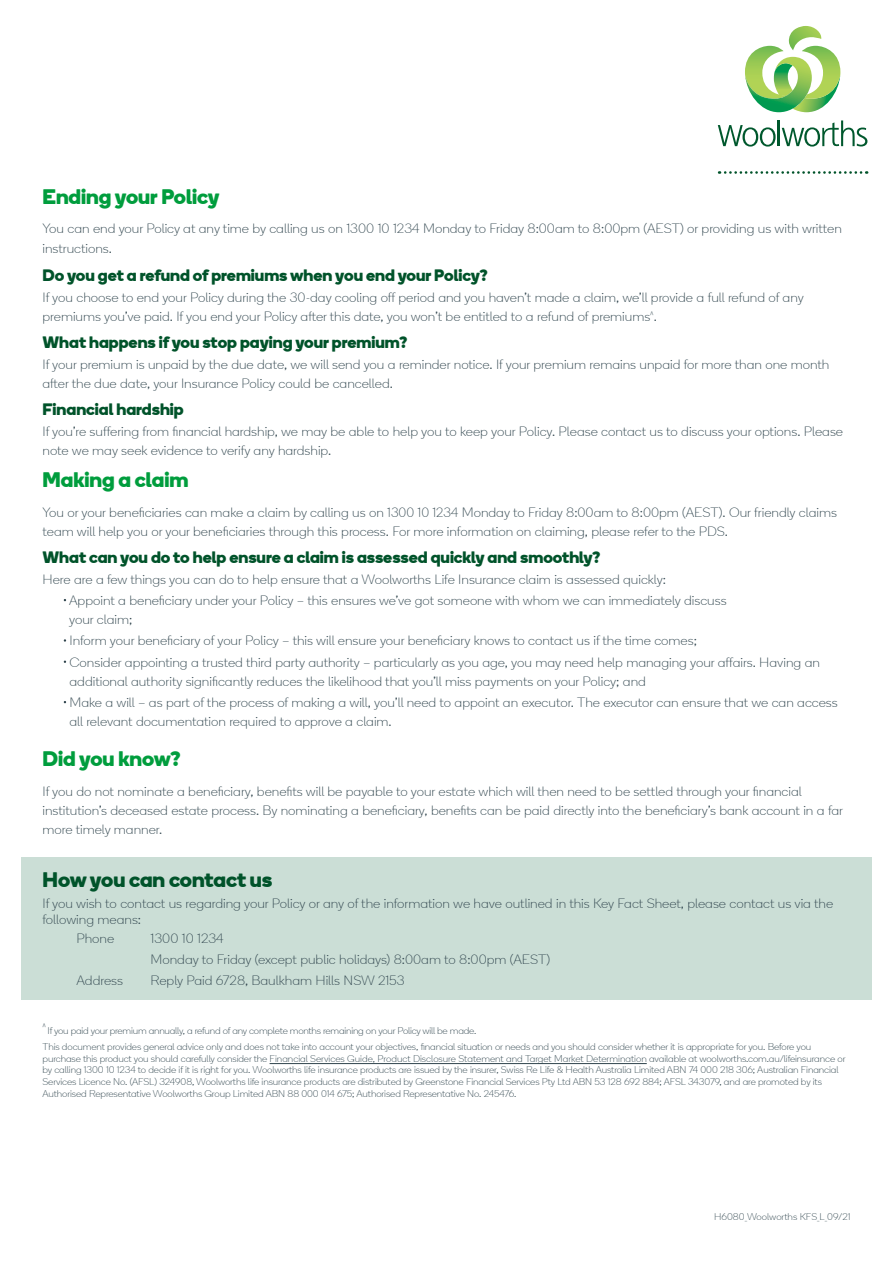
<style>
.page{position:relative;width:893px;height:1263px;background:#fff}
.page>*{position:absolute;margin:0;border:0;box-sizing:border-box;transform-origin:0 0}
.t1{font:700 21px "Fresh Sans";color:#009d3d}
.t2{font:700 21px "Fresh Sans";color:#00532a}
.t3{font:700 16.5px "Fresh Sans";color:#00532a}
.t4{font:300 13.5px/19.2px "Fresh Sans";color:#2f444d}
.t5{font:300 9.75px/11.7px "Fresh Sans";letter-spacing:-.01em;color:#2f444d}
.t6{font:300 7.8px "Fresh Sans";color:#2f444d}
</style>
<div class="page">
<div style="left:21px;top:857px;width:851px;height:47px;background:#cbded6"></div>
<div style="left:21px;top:884px;width:851px;height:55px;background:#cbded6"></div>
<div style="left:21px;top:919px;width:851px;height:39px;background:#cbded6"></div>
<div style="left:21px;top:940px;width:851px;height:39px;background:#cbded6"></div>
<div style="left:21px;top:960px;width:851px;height:39px;background:#cbded6"></div>
<hr style="left:270px;top:1063px;width:377px;height:1px;background:#2f444d">
<hr style="left:778px;top:120px;width:2px;height:26px;background:#00582d">
<svg style="left:718px;top:125px;width:58px;height:22px"></svg>
<svg style="left:782px;top:120px;width:85px;height:27px"></svg>
<svg style="left:745px;top:26px;width:95px;height:86px"></svg>
<svg style="left:719px;top:171px;width:148px;height:3px"></svg>
<h1 class="t1" style="left:43px;top:181px;width:178px">Ending your Policy</h1>
<p class="t4" style="left:43px;top:220px;width:801px">You can end your Policy at any time by calling us on 1300 10 1234 Monday to Friday 8:00am to 8:00pm (AEST) or providing us with written instructions.</p>
<p class="t3" style="left:43px;top:263px;width:447px">Do you get a refund of premiums when you end your Policy?</p>
<p class="t4" style="left:43px;top:288px;width:763px">If you choose to end your Policy during the 30-day cooling off period and you haven’t made a claim, we’ll provide a full refund of any premiums you’ve paid. If you end your Policy after this date, you won’t be entitled to a refund of premiums<sup>^</sup>.</p>
<p class="t3" style="left:43px;top:330px;width:367px">What happens if you stop paying your premium?</p>
<p class="t4" style="left:43px;top:355px;width:788px">If your premium is unpaid by the due date, we will send you a reminder notice. If your premium remains unpaid for more than one month after the due date, your Insurance Policy could be cancelled.</p>
<p class="t3" style="left:43px;top:397px;width:143px">Financial hardship</p>
<p class="t4" style="left:43px;top:422px;width:802px">If you’re suffering from financial hardship, we may be able to help you to keep your Policy. Please contact us to discuss your options. Please note we may seek evidence to verify any hardship.</p>
<h1 class="t1" style="left:43px;top:465px;width:147px">Making a claim</h1>
<p class="t4" style="left:43px;top:503px;width:796px">You or your beneficiaries can make a claim by calling us on 1300 10 1234 Monday to Friday 8:00am to 8:00pm (AEST). Our friendly claims team will help you or your beneficiaries through this process. For more information on claiming, please refer to the PDS.</p>
<p class="t3" style="left:43px;top:545px;width:560px">What can you do to help ensure a claim is assessed quickly and smoothly?</p>
<p class="t4" style="left:69px;top:569px;width:659px;line-height:21.3px;text-indent:-27px">Here are a few things you can do to help ensure that a Woolworths Life Insurance claim is assessed quickly:<br>Appoint a beneficiary under your Policy – this ensures we’ve got someone with whom we can immediately discuss</p>
<p class="t4" style="left:69px;top:609px;width:752px;line-height:21.3px">your claim;<br>Inform your beneficiary of your Policy – this will ensure your beneficiary knows to contact us if the time comes;<br>Consider appointing a trusted third party authority – particularly as you age, you may need help managing your affairs. Having an</p>
<p class="t4" style="left:70px;top:671px;width:770px;line-height:21.3px">additional authority significantly reduces the likelihood that you’ll miss payments on your Policy; and<br>Make a will – as part of the process of making a will, you’ll need to appoint an executor. The executor can ensure that we can access</p>
<p class="t4" style="left:70px;top:712px;width:324px">all relevant documentation required to approve a claim.</p>
<h1 class="t1" style="left:43px;top:744px;width:140px">Did you know?</h1>
<p class="t4" style="left:43px;top:782px;width:802px">If you do not nominate a beneficiary, benefits will be payable to your estate which will then need to be settled through your financial institution’s deceased estate process. By nominating a beneficiary, benefits can be paid directly into the beneficiary’s bank account in a far more timely manner.</p>
<h1 class="t2" style="left:43px;top:865px;width:231px">How you can contact us</h1>
<p class="t4" style="left:43px;top:895px;width:792px;line-height:16.5px">If you wish to contact us regarding your Policy or any of the information we have outlined in this Key Fact Sheet, please contact us via the following means:</p>
<p class="t4" style="left:77px;top:929px;width:39px">Phone</p>
<p class="t4" style="left:151px;top:928px;width:401px;line-height:20.7px">1300 10 1234<br>Monday to Friday (except public holidays) 8:00am to 8:00pm (AEST)</p>
<p class="t4" style="left:77px;top:971px;width:48px">Address</p>
<p class="t4" style="left:151px;top:971px;width:256px">Reply Paid 6728, Baulkham Hills NSW 2153</p>
<p class="t6" style="left:43px;top:1022px;width:5px">^</p>
<p class="t5" style="left:43px;top:1023px;width:770px;line-height:15.9px;text-indent:5px">If you paid your premium annually, a refund of any complete months remaining on your Policy will be made.<br>This document provides general advice only and does not take into account your objectives, financial situation or needs and you should consider whether it is appropriate for you. Before you</p>
<p class="t5" style="left:43px;top:1053px;width:804px">purchase this product you should carefully consider the Financial Services Guide, Product Disclosure Statement and Target Market Determination available at woolworths.com.au/lifeinsurance or by calling 1300 10 1234 to decide if it is right for you. Woolworths life insurance products are issued by the insurer, Swiss Re Life &amp; Health Australia Limited ABN 74 000 218 306; Australian Financial Services Licence No. (AFSL) 324908, Woolworths life insurance products are distributed by Greenstone Financial Services Pty Ltd ABN 53 128 692 884; AFSL 343079, and are promoted by its Authorised Representative Woolworths Group Limited ABN 88 000 014 675; Authorised Representative No. 245476.</p>
<p class="t5" style="left:714px;top:1211px;width:138px">H6080_Woolworths KFS_L_09/21</p>
</div>
